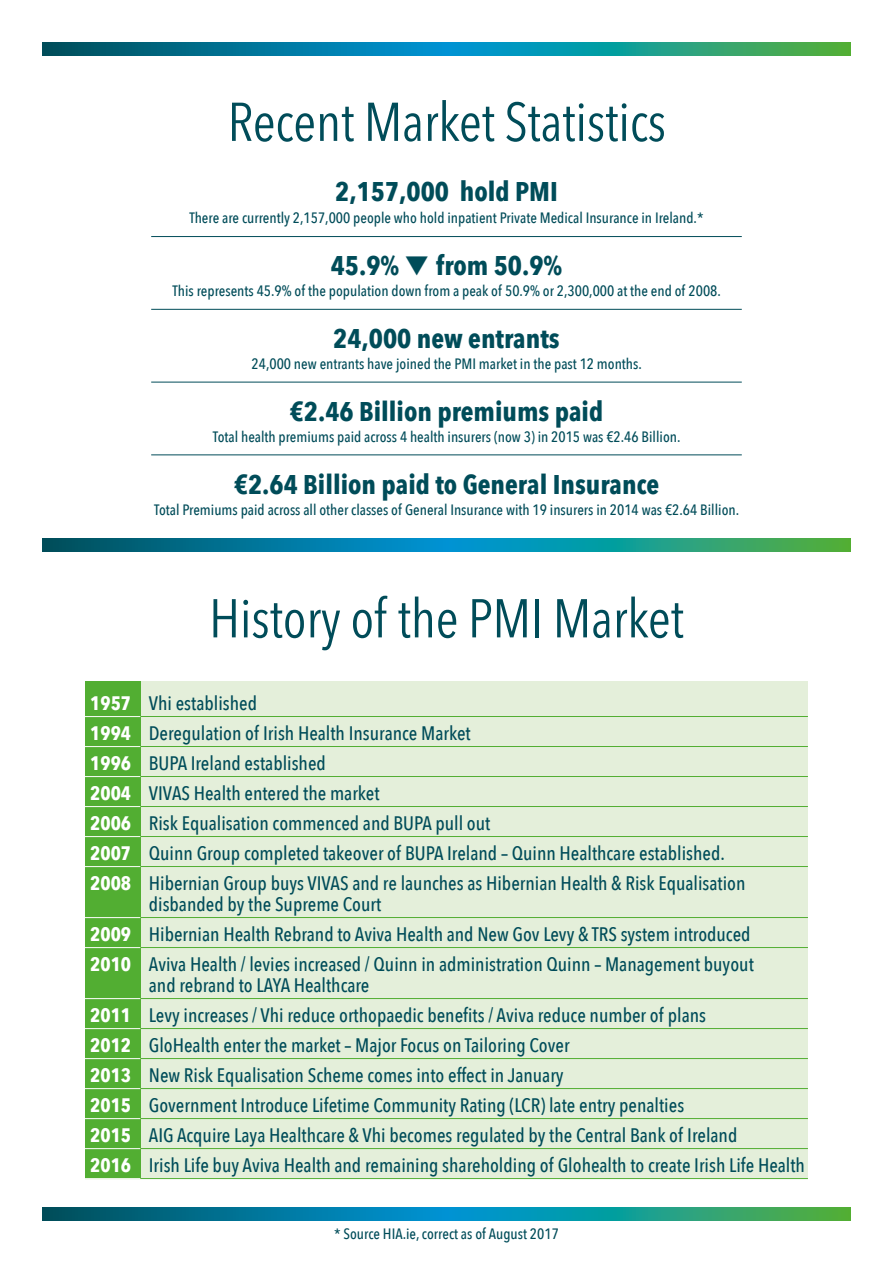
<style>
.page{position:relative;width:893px;height:1263px;background:#fff}
.page>*{position:absolute;margin:0;border:0;box-sizing:border-box;transform-origin:0 0}
.t1{font:54px "Avenir Next Condensed";letter-spacing:-.005em;color:#004c59}
.t2{font:700 27px "Avenir Next Condensed";color:#004c59}
.t3{font:500 19.5px/30px "Avenir Next Condensed";color:#004c59}
.t4{font:700 19.5px/30px "Avenir Next Condensed";color:#fff;text-align:justify}
.t5{font:500 15px "Avenir Next Condensed";color:#004c59}
</style>
<div class="page">
<div style="left:140px;top:681px;width:668px;height:497px;background:#e4efda"></div>
<div style="left:85px;top:681px;width:55px;height:498px;background:#52ae32"></div>
<svg style="left:43px;top:43px;width:807px;height:12px;background:#0f8991"></svg>
<hr style="left:151px;top:236px;width:591px;height:1px;background:#004c59">
<hr style="left:151px;top:309px;width:591px;height:1px;background:#004c59">
<hr style="left:151px;top:382px;width:591px;height:1px;background:#004c59">
<hr style="left:151px;top:454px;width:591px;height:1px;background:#004c59">
<hr style="left:85px;top:716px;width:723px;height:1px;background:#52ae32">
<hr style="left:85px;top:746px;width:723px;height:1px;background:#52ae32">
<hr style="left:85px;top:776px;width:723px;height:1px;background:#52ae32">
<hr style="left:85px;top:806px;width:723px;height:1px;background:#52ae32">
<hr style="left:85px;top:836px;width:723px;height:1px;background:#52ae32">
<hr style="left:85px;top:866px;width:723px;height:1px;background:#52ae32">
<hr style="left:85px;top:917px;width:723px;height:1px;background:#52ae32">
<hr style="left:85px;top:947px;width:723px;height:1px;background:#52ae32">
<hr style="left:85px;top:998px;width:723px;height:1px;background:#52ae32">
<hr style="left:85px;top:1028px;width:723px;height:1px;background:#52ae32">
<hr style="left:85px;top:1058px;width:723px;height:1px;background:#52ae32">
<hr style="left:85px;top:1088px;width:723px;height:1px;background:#52ae32">
<hr style="left:85px;top:1118px;width:723px;height:1px;background:#52ae32">
<hr style="left:85px;top:1148px;width:723px;height:1px;background:#52ae32">
<hr style="left:85px;top:1178px;width:723px;height:1px;background:#52ae32">
<hr style="left:84px;top:716px;width:56px;height:1px;background:#fff">
<hr style="left:84px;top:746px;width:56px;height:1px;background:#fff">
<hr style="left:84px;top:776px;width:56px;height:1px;background:#fff">
<hr style="left:84px;top:806px;width:56px;height:1px;background:#fff">
<hr style="left:84px;top:836px;width:56px;height:1px;background:#fff">
<hr style="left:84px;top:866px;width:56px;height:1px;background:#fff">
<hr style="left:84px;top:917px;width:56px;height:1px;background:#fff">
<hr style="left:84px;top:947px;width:56px;height:1px;background:#fff">
<hr style="left:84px;top:998px;width:56px;height:1px;background:#fff">
<hr style="left:84px;top:1028px;width:56px;height:1px;background:#fff">
<hr style="left:84px;top:1058px;width:56px;height:1px;background:#fff">
<hr style="left:84px;top:1088px;width:56px;height:1px;background:#fff">
<hr style="left:84px;top:1118px;width:56px;height:1px;background:#fff">
<hr style="left:84px;top:1148px;width:56px;height:1px;background:#fff">
<hr style="left:84px;top:1178px;width:56px;height:1px;background:#fff">
<svg style="left:43px;top:539px;width:808px;height:12px;background:#0f8991"></svg>
<svg style="left:43px;top:1208px;width:807px;height:12px;background:#0f8991"></svg>
<h1 class="t1" style="left:228px;top:89px;width:440px">Recent Market Statistics</h1>
<h2 class="t2" style="left:335px;top:175px;width:224px">2,157,000 hold PMI</h2>
<p class="t5" style="left:189px;top:209px;width:516px">There are currently 2,157,000 people who hold inpatient Private Medical Insurance in Ireland.*</p>
<h2 class="t2" style="left:331px;top:249px;width:233px">45.9% ▼ from 50.9%</h2>
<p class="t5" style="left:173px;top:282px;width:550px">This represents 45.9% of the population down from a peak of 50.9% or 2,300,000 at the end of 2008.</p>
<h2 class="t2" style="left:333px;top:322px;width:228px">24,000 new entrants</h2>
<p class="t5" style="left:252px;top:355px;width:392px">24,000 new entrants have joined the PMI market in the past 12 months.</p>
<h2 class="t2" style="left:290px;top:395px;width:315px">€2.46 Billion premiums paid</h2>
<p class="t5" style="left:213px;top:427px;width:469px">Total health premiums paid across 4 health insurers (now 3) in 2015 was €2.46 Billion.</p>
<h2 class="t2" style="left:234px;top:468px;width:427px">€2.64 Billion paid to General Insurance</h2>
<p class="t5" style="left:154px;top:500px;width:586px">Total Premiums paid across all other classes of General Insurance with 19 insurers in 2014 was €2.64 Billion.</p>
<p class="t4" style="left:90px;top:688px;width:42px">1957<br>1994<br>1996<br>2004<br>2006<br>2007<br>2008</p>
<p class="t4" style="left:90px;top:919px;width:42px">2009<br>2010</p>
<p class="t4" style="left:90px;top:1000px;width:42px">2011<br>2012<br>2013<br>2015<br>2015<br>2016</p>
<h1 class="t1" style="left:209px;top:586px;width:476px">History of the PMI Market</h1>
<p class="t3" style="left:149px;top:688px;width:598px">Vhi established<br>Deregulation of Irish Health Insurance Market<br>BUPA Ireland established<br>VIVAS Health entered the market<br>Risk Equalisation commenced and BUPA pull out<br>Quinn Group completed takeover of BUPA Ireland – Quinn Healthcare established.<br>Hibernian Group buys VIVAS and re launches as Hibernian Health &amp; Risk Equalisation</p>
<p class="t3" style="left:149px;top:889px;width:606px">disbanded by the Supreme Court<br>Hibernian Health Rebrand to Aviva Health and New Gov Levy &amp; TRS system introduced<br>Aviva Health / levies increased / Quinn in administration Quinn – Management buyout</p>
<p class="t3" style="left:149px;top:970px;width:658px">and rebrand to LAYA Healthcare<br>Levy increases / Vhi reduce orthopaedic benefits / Aviva reduce number of plans<br>GloHealth enter the market – Major Focus on Tailoring Cover<br>New Risk Equalisation Scheme comes into effect in January<br>Government Introduce Lifetime Community Rating (LCR) late entry penalties<br>AIG Acquire Laya Healthcare &amp; Vhi becomes regulated by the Central Bank of Ireland<br>Irish Life buy Aviva Health and remaining shareholding of Glohealth to create Irish Life Health</p>
<p class="t5" style="left:334px;top:1224px;width:226px">* Source HIA.ie, correct as of August 2017</p>
</div>
